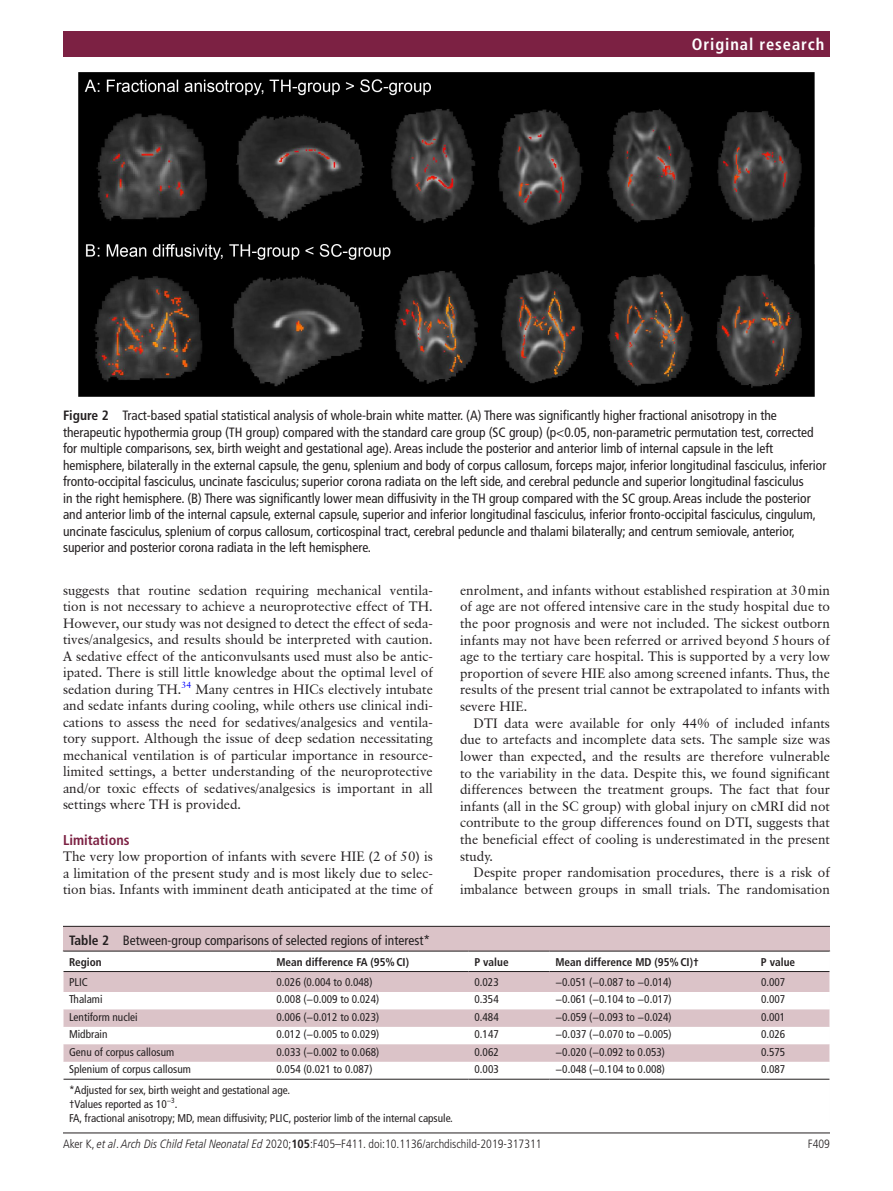
<style>
.page{position:relative;width:893px;height:1191px;background:#fff}
.page>*{position:absolute;margin:0;border:0;box-sizing:border-box;transform-origin:0 0}
.t1{font:700 condensed 16.5px "Frutiger LT Pro";letter-spacing:.055em;color:#fff}
.t2{font:700 condensed 14.25px "Frutiger LT Pro";color:#7c2143}
.t3{font:13.5px/16.6px "Classical Garamond BT";color:#231f20;text-align:justify}
.t4{font:condensed 13.5px/16.5px "Frutiger LT Pro";color:#231f20}
.t5{font:300 condensed 12px "Frutiger LT Pro";color:#231f20}
.t6{font:condensed 11.25px/14.2px "Frutiger LT Pro";color:#231f20}
.t7{font:700 condensed 11.25px "Frutiger LT Pro";color:#231f20}
.t8{font:condensed 7.5px "Frutiger LT Pro";color:#231f20}
.s1{font-weight:700}
.s2{font-style:italic}
</style>
<div class="page">
<hr style="left:63px;top:1132px;width:767px;height:1px;background:#231f20">
<div style="left:63px;top:31px;width:767px;height:25px;background:#7c2143"></div>
<img style="left:79px;top:72px;width:735px;height:324px">
<div style="left:63px;top:926px;width:767px;height:196px;background:#dbc3c8"></div>
<hr style="left:63px;top:926px;width:767px;height:1px;background:#231f20">
<svg style="left:64px;top:951px;width:766px;height:171px;fill:#fff"></svg>
<hr style="left:63px;top:950px;width:207px;height:1px;background:#231f20">
<hr style="left:63px;top:971px;width:207px;height:1px;background:#231f20">
<hr style="left:270px;top:950px;width:198px;height:1px;background:#231f20">
<hr style="left:270px;top:971px;width:198px;height:1px;background:#231f20">
<hr style="left:468px;top:950px;width:81px;height:1px;background:#231f20">
<hr style="left:468px;top:971px;width:81px;height:1px;background:#231f20">
<hr style="left:549px;top:950px;width:206px;height:1px;background:#231f20">
<hr style="left:549px;top:971px;width:206px;height:1px;background:#231f20">
<hr style="left:755px;top:950px;width:75px;height:1px;background:#231f20">
<hr style="left:755px;top:971px;width:75px;height:1px;background:#231f20">
<hr style="left:63px;top:1078px;width:207px;height:1px;background:#231f20">
<hr style="left:270px;top:1078px;width:198px;height:1px;background:#231f20">
<hr style="left:468px;top:1078px;width:81px;height:1px;background:#231f20">
<hr style="left:549px;top:1078px;width:206px;height:1px;background:#231f20">
<hr style="left:755px;top:1078px;width:75px;height:1px;background:#231f20">
<svg style="left:63px;top:951px;width:1px;height:128px"></svg>
<hr style="left:63px;top:1079px;width:1px;height:43px;background:#fff">
<hr style="left:69px;top:1092px;width:761px;height:2px;background:#fff">
<hr style="left:69px;top:1107px;width:761px;height:1px;background:#fff">
<hr style="left:69px;top:1121px;width:761px;height:1px;background:#fff">
<p class="t1" style="left:692px;top:34px;width:134px">Original research</p>
<p class="t4" style="left:63px;top:407px;width:765px"><span class="s1">Figure 2</span> Tract-based spatial statistical analysis of whole-brain white matter. (A) There was significantly higher fractional anisotropy in the therapeutic hypothermia group (TH group) compared with the standard care group (SC group) (p&lt;0.05, non-parametric permutation test, corrected for multiple comparisons, sex, birth weight and gestational age). Areas include the posterior and anterior limb of internal capsule in the left hemisphere, bilaterally in the external capsule, the genu, splenium and body of corpus callosum, forceps major, inferior longitudinal fasciculus, inferior fronto-occipital fasciculus, uncinate fasciculus; superior corona radiata on the left side, and cerebral peduncle and superior longitudinal fasciculus<br>in the right hemisphere. (B) There was significantly lower mean diffusivity in the TH group compared with the SC group. Areas include the posterior and anterior limb of the internal capsule, external capsule, superior and inferior longitudinal fasciculus, inferior fronto-occipital fasciculus, cingulum, uncinate fasciculus, splenium of corpus callosum, corticospinal tract, cerebral peduncle and thalami bilaterally; and centrum semiovale, anterior, superior and posterior corona radiata in the left hemisphere.</p>
<p class="t3" style="left:63px;top:581px;width:371px">suggests that routine sedation requiring mechanical ventila&shy;tion is not necessary to achieve a neuroprotective effect of TH.<br>However, our study was not designed to detect the effect of seda&shy;tives/analgesics, and results should be interpreted with caution.<br>A sedative effect of the anticonvulsants used must also be antic&shy;ipated. There is still little knowledge about the optimal level of sedation during TH.<sup>34</sup> Many centres in HICs electively intubate and sedate infants during cooling, while others use clinical indi&shy;cations to assess the need for sedatives/analgesics and ventila&shy;tory support. Although the issue of deep sedation necessitating mechanical ventilation is of particular importance in resource&shy;limited settings, a better understanding of the neuroprotective and/or toxic effects of sedatives/analgesics is important in all settings where TH is provided.</p>
<p class="t2" style="left:63px;top:831px;width:68px">Limitations</p>
<p class="t3" style="left:63px;top:848px;width:371px">The very low proportion of infants with severe HIE (2 of 50) is a limitation of the present study and is most likely due to selec&shy;tion bias. Infants with imminent death anticipated at the time of</p>
<p class="t3" style="left:460px;top:581px;width:371px">enrolment, and infants without established respiration at 30min of age are not offered intensive care in the study hospital due to the poor prognosis and were not included. The sickest outborn infants may not have been referred or arrived beyond 5hours of age to the tertiary care hospital. This is supported by a very low proportion of severe HIE also among screened infants. Thus, the results of the present trial cannot be extrapolated to infants with severe HIE.</p>
<p class="t3" style="left:460px;top:714px;width:371px;text-indent:14px">DTI data were available for only 44% of included infants due to artefacts and incomplete data sets. The sample size was lower than expected, and the results are therefore vulnerable to the variability in the data. Despite this, we found significant differences between the treatment groups. The fact that four infants (all in the SC group) with global injury on cMRI did not contribute to the group differences found on DTI, suggests that the beneficial effect of cooling is underestimated in the present study.</p>
<p class="t3" style="left:460px;top:864px;width:371px;text-align:right">Despite proper randomisation procedures, there is a risk of imbalance between groups in small trials. The randomisation</p>
<p class="t4" style="left:69px;top:932px;width:363px"><span class="s1">Table 2</span> Between-group comparisons of selected regions of interest*</p>
<p class="t7" style="left:69px;top:955px;width:34px">Region</p>
<p class="t7" style="left:276px;top:955px;width:134px">Mean difference FA (95%CI)</p>
<p class="t7" style="left:474px;top:955px;width:36px">P value</p>
<p class="t7" style="left:555px;top:955px;width:145px">Mean difference MD (95%CI)†</p>
<p class="t7" style="left:761px;top:955px;width:36px">P value</p>
<p class="t6" style="left:69px;top:975px;width:20px">PLIC</p>
<p class="t6" style="left:276px;top:975px;width:98px">0.026 (0.004 to 0.048)</p>
<p class="t6" style="left:474px;top:975px;width:26px">0.023</p>
<p class="t6" style="left:555px;top:975px;width:118px">−0.051 (−0.087 to −0.014)</p>
<p class="t6" style="left:761px;top:975px;width:26px">0.007</p>
<p class="t6" style="left:69px;top:992px;width:35px">Thalami</p>
<p class="t6" style="left:276px;top:992px;width:104px">0.008 (−0.009 to 0.024)</p>
<p class="t6" style="left:474px;top:992px;width:26px">0.354</p>
<p class="t6" style="left:555px;top:992px;width:118px">−0.061 (−0.104 to −0.017)</p>
<p class="t6" style="left:761px;top:992px;width:26px">0.007</p>
<p class="t6" style="left:69px;top:1010px;width:70px">Lentiform nuclei</p>
<p class="t6" style="left:276px;top:1010px;width:104px">0.006 (−0.012 to 0.023)</p>
<p class="t6" style="left:474px;top:1010px;width:26px">0.484</p>
<p class="t6" style="left:555px;top:1010px;width:118px">−0.059 (−0.093 to −0.024)</p>
<p class="t6" style="left:761px;top:1010px;width:26px">0.001</p>
<p class="t6" style="left:69px;top:1027px;width:40px">Midbrain</p>
<p class="t6" style="left:276px;top:1027px;width:104px">0.012 (−0.005 to 0.029)</p>
<p class="t6" style="left:474px;top:1027px;width:26px">0.147</p>
<p class="t6" style="left:555px;top:1027px;width:118px">−0.037 (−0.070 to −0.005)</p>
<p class="t6" style="left:761px;top:1027px;width:26px">0.026</p>
<p class="t6" style="left:69px;top:1044px;width:107px">Genu of corpus callosum</p>
<p class="t6" style="left:276px;top:1044px;width:104px">0.033 (−0.002 to 0.068)</p>
<p class="t6" style="left:474px;top:1044px;width:26px">0.062</p>
<p class="t6" style="left:555px;top:1044px;width:111px">−0.020 (−0.092 to 0.053)</p>
<p class="t6" style="left:761px;top:1044px;width:26px">0.575</p>
<p class="t6" style="left:69px;top:1062px;width:123px">Splenium of corpus callosum</p>
<p class="t6" style="left:276px;top:1062px;width:98px">0.054 (0.021 to 0.087)</p>
<p class="t6" style="left:474px;top:1062px;width:26px">0.003</p>
<p class="t6" style="left:555px;top:1062px;width:111px">−0.048 (−0.104 to 0.008)</p>
<p class="t6" style="left:761px;top:1062px;width:26px">0.087</p>
<p class="t6" style="left:69px;top:1082px;width:223px">*Adjusted for sex, birth weight and gestational age. †Values reported as 10</p>
<p class="t8" style="left:167px;top:1095px;width:10px">−3</p>
<p class="t6" style="left:69px;top:1097px;width:385px;text-indent:106px">.<br>FA, fractional anisotropy; MD, mean diffusivity; PLIC, posterior limb of the internal capsule.</p>
<p class="t5" style="left:63px;top:1136px;width:480px">Aker K, <span class="s2">et al</span>. <span class="s2">Arch Dis Child Fetal Neonatal Ed</span> 2020;<span class="s1">105</span>:F405–F411. doi:10.1136/archdischild-2019-317311</p>
<p class="t5" style="left:808px;top:1136px;width:24px">F409</p>
</div>
